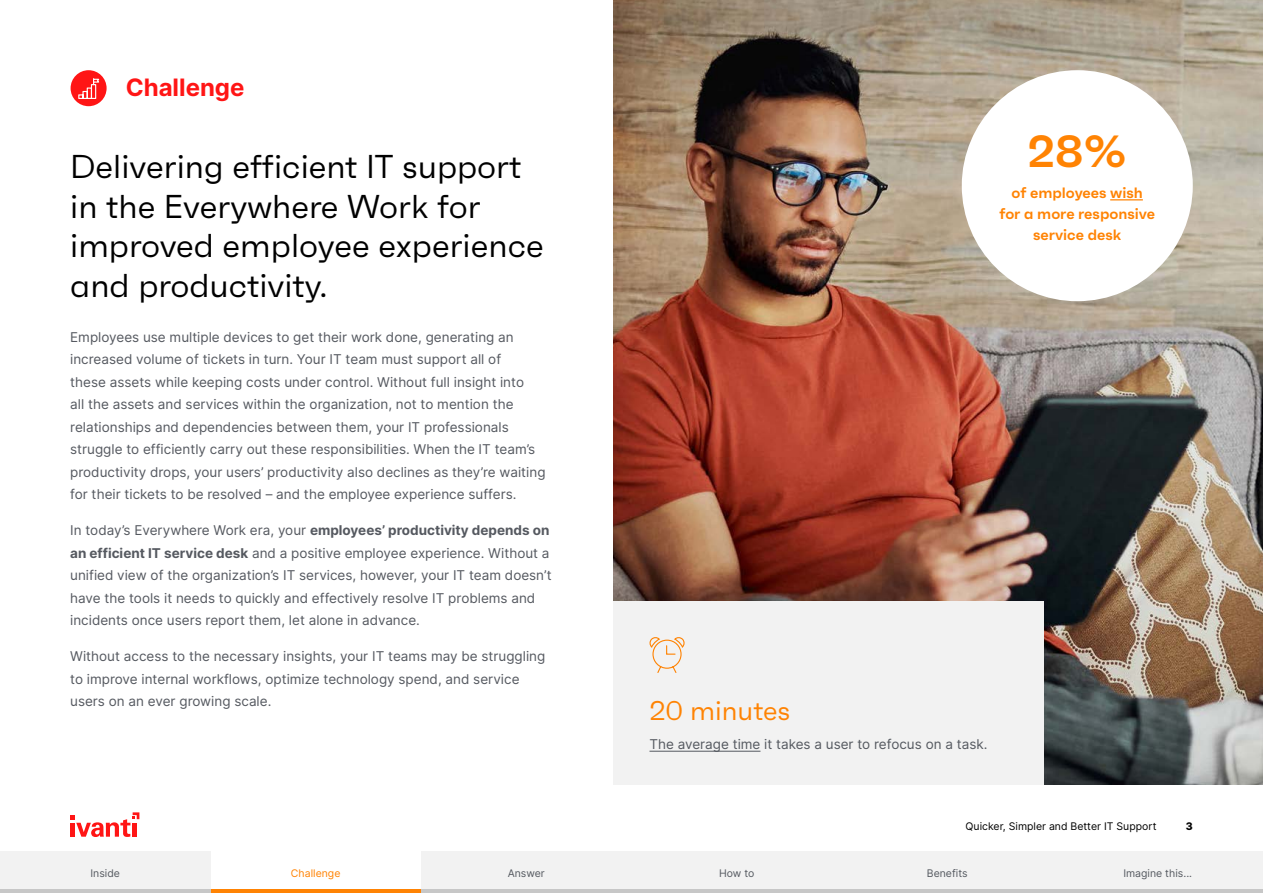
<style>
.page{position:relative;width:1263px;height:893px;background:#fff}
.page>*{position:absolute;margin:0;border:0;box-sizing:border-box;transform-origin:0 0}
.t1{font:600 45px "Faktum";color:#ff8303}
.t2{font:33px/39.6px "Faktum";color:#000}
.t3{font:27px "Faktum";color:#ff8303}
.t4{font:700 24px "Inter";color:#ff1515}
.t5{font:600 15px/21px "Faktum";color:#ff8303;text-align:center}
.t6{font:13.5px/22.5px "Inter";color:#555960}
.t7{font:10.5px "Inter";color:#555960}
.t8{font:10.5px "Inter";color:#000}
.t9{font:10.5px "Inter";color:#ff8303}
.t10{font:800 10.5px "Inter";color:#000}
.s1{font-weight:700}
</style>
<div class="page">
<img style="left:613px;top:0;width:650px;height:785px">
<svg style="left:70px;top:812px;width:69px;height:25px"></svg>
<div style="left:421px;top:851px;width:210px;height:42px;background:#f2f2f2"></div>
<hr style="left:421px;top:889px;width:210px;height:4px;background:#c7c7c7">
<div style="left:842px;top:851px;width:210px;height:42px;background:#f2f2f2"></div>
<hr style="left:842px;top:889px;width:210px;height:4px;background:#c7c7c7">
<div style="left:631px;top:851px;width:211px;height:42px;background:#f2f2f2"></div>
<hr style="left:631px;top:889px;width:211px;height:4px;background:#c7c7c7">
<hr style="left:210px;top:889px;width:211px;height:3px;background:#ff8303">
<div style="left:0;top:851px;width:210px;height:42px;background:#f2f2f2"></div>
<hr style="left:0;top:889px;width:210px;height:4px;background:#c7c7c7">
<div style="left:1052px;top:851px;width:211px;height:42px;background:#f2f2f2"></div>
<hr style="left:1052px;top:889px;width:211px;height:4px;background:#c7c7c7">
<div style="left:71px;top:70px;width:36px;height:36px;background:#ff1515;border-radius:50%"></div>
<svg style="left:78px;top:78px;width:22px;height:21px"></svg>
<div style="left:962px;top:70px;width:231px;height:231px;background:#fff;border-radius:50%"></div>
<hr style="left:1110px;top:199px;width:33px;height:1px;background:#ff8303">
<div style="left:613px;top:601px;width:431px;height:184px;background:#f2f2f2"></div>
<hr style="left:649px;top:751px;width:111px;height:1px;background:#555960">
<svg style="left:649px;top:637px;width:36px;height:36px"></svg>
<h3 class="t4" style="left:126px;top:70px;width:120px">Challenge</h3>
<h2 class="t2" style="left:70px;top:146px;width:475px">Delivering efficient IT support in the Everywhere Work for improved employee experience and productivity.</h2>
<p class="t6" style="left:70px;top:325px;width:477px">Employees use multiple devices to get their work done, generating an increased volume of tickets in turn. Your IT team must support all of<br>these assets while keeping costs under control. Without full insight into<br>all the assets and services within the organization, not to mention the relationships and dependencies between them, your IT professionals struggle to efficiently carry out these responsibilities. When the IT team’s productivity drops, your users’ productivity also declines as they’re waiting for their tickets to be resolved – and the employee experience suffers.</p>
<p class="t6" style="left:70px;top:519px;width:483px">In today’s Everywhere Work era, your <span class="s1">employees’ productivity depends on an efficient IT service desk</span> and a positive employee experience. Without a unified view of the organization’s IT services, however, your IT team doesn’t have the tools it needs to quickly and effectively resolve IT problems and incidents once users report them, let alone in advance.</p>
<p class="t6" style="left:70px;top:645px;width:477px">Without access to the necessary insights, your IT teams may be struggling to improve internal workflows, optimize technology spend, and service users on an ever growing scale.</p>
<h1 class="t1" style="left:1027px;top:122px;width:101px">28%</h1>
<p class="t5" style="left:999px;top:182px;width:157px">of employees wish for a more responsive service desk</p>
<h3 class="t3" style="left:649px;top:694px;width:142px">20 minutes</h3>
<p class="t6" style="left:649px;top:732px;width:339px">The average time it takes a user to refocus on a task.</p>
<p class="t8" style="left:966px;top:819px;width:192px">Quicker, Simpler and Better IT Support</p>
<p class="t10" style="left:1186px;top:819px;width:9px">3</p>
<p class="t7" style="left:90px;top:866px;width:31px">Inside</p>
<p class="t9" style="left:291px;top:866px;width:51px">Challenge</p>
<p class="t7" style="left:508px;top:866px;width:39px">Answer</p>
<p class="t7" style="left:719px;top:866px;width:37px">How to</p>
<p class="t7" style="left:927px;top:866px;width:42px">Benefits</p>
<p class="t7" style="left:1123px;top:866px;width:70px">Imagine this...</p>
</div>
